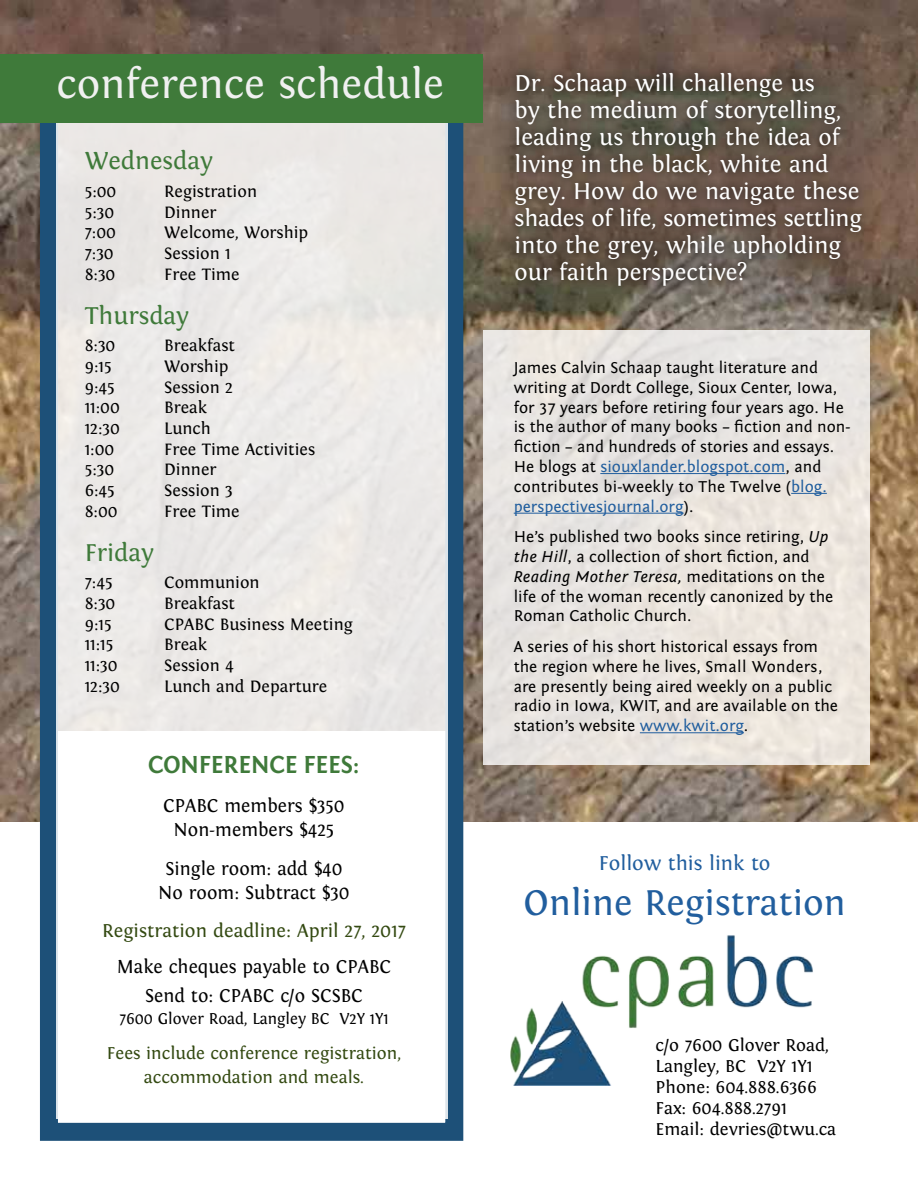
<style>
.page{position:relative;width:918px;height:1188px;background:#fff}
.page>*{position:absolute;margin:0;border:0;box-sizing:border-box;transform-origin:0 0}
.t1{font:42.75px "Fontin";color:#f0f0f0}
.t2{font:37.5px "Fontin";color:#215e9e}
.t3{font:25.5px "Fontin";color:#3f7a3a}
.t4{font:700 25.5px "Fontin Sans CR";color:#3f7a3a}
.t5{font:24px/27px "Fontin";color:#fff}
.t6{font:21px "Fontin";color:#215e9e}
.t7{font:19.5px/24px "Fontin";color:#000;text-align:center}
.t8{font:19.5px "Fontin";color:#344a12}
.t9{font:18px/21px "Fontin";color:#000}
.t10{font:18px/23.4px "Fontin";color:#344a12;text-align:center}
.t11{font:17.25px "Fontin";color:#000}
.t12{font:16.5px/19.8px "Fontin Sans CR";color:#000}
.t13{font:16.5px "Fontin";color:#000}
.s1{color:#215e9e}
.s2{font-style:italic}
</style>
<div class="page">
<img style="left:0;top:0;width:918px;height:821px">
<svg style="left:495px;top:54px;width:385px;height:250px;background:#6f5e4f"></svg>
<div style="left:483px;top:330px;width:387px;height:435px;background:#e9e4df"></div>
<div style="left:40px;top:58px;width:423px;height:1083px;border:18px solid #1d5078"></div>
<hr style="left:600px;top:473px;width:185px;height:1px;background:#215e9e">
<hr style="left:791px;top:493px;width:36px;height:1px;background:#215e9e">
<hr style="left:514px;top:513px;width:170px;height:1px;background:#215e9e">
<hr style="left:640px;top:732px;width:104px;height:1px;background:#215e9e">
<div style="left:507px;top:64px;width:363px;height:231px;background:#000;opacity:.75"></div>
<div style="left:0;top:54px;width:483px;height:68px;background:#3f7a3a"></div>
<img style="left:511px;top:935px;width:302px;height:151px">
<svg style="left:57px;top:124px;width:391px;height:995px;fill:#eeecea"></svg>
<h1 class="t1" style="left:57px;top:60px;width:389px">conference schedule</h1>
<h3 class="t3" style="left:85px;top:147px;width:130px">Wednesday</h3>
<p class="t11" style="left:85px;top:182px;width:33px">5:00</p>
<p class="t11" style="left:164px;top:182px;width:94px">Registration</p>
<p class="t11" style="left:85px;top:202px;width:31px">5:30</p>
<p class="t11" style="left:164px;top:202px;width:54px">Dinner</p>
<p class="t11" style="left:85px;top:223px;width:33px">7:00</p>
<p class="t11" style="left:164px;top:223px;width:146px">Welcome, Worship</p>
<p class="t11" style="left:85px;top:244px;width:31px">7:30</p>
<p class="t11" style="left:164px;top:244px;width:68px">Session 1</p>
<p class="t11" style="left:85px;top:264px;width:32px">8:30</p>
<p class="t11" style="left:164px;top:264px;width:77px">Free Time</p>
<h3 class="t3" style="left:85px;top:301px;width:106px">Thursday</h3>
<p class="t11" style="left:85px;top:336px;width:32px">8:30</p>
<p class="t11" style="left:164px;top:336px;width:72px">Breakfast</p>
<p class="t11" style="left:85px;top:357px;width:29px">9:15</p>
<p class="t11" style="left:164px;top:357px;width:66px">Worship</p>
<p class="t11" style="left:85px;top:377px;width:32px">9:45</p>
<p class="t11" style="left:164px;top:377px;width:70px">Session 2</p>
<p class="t11" style="left:85px;top:398px;width:37px">11:00</p>
<p class="t11" style="left:164px;top:398px;width:44px">Break</p>
<p class="t11" style="left:85px;top:419px;width:37px">12:30</p>
<p class="t11" style="left:164px;top:419px;width:48px">Lunch</p>
<p class="t11" style="left:85px;top:440px;width:31px">1:00</p>
<p class="t11" style="left:164px;top:440px;width:152px">Free Time Activities</p>
<p class="t11" style="left:85px;top:460px;width:31px">5:30</p>
<p class="t11" style="left:164px;top:460px;width:54px">Dinner</p>
<p class="t11" style="left:85px;top:481px;width:32px">6:45</p>
<p class="t11" style="left:164px;top:481px;width:70px">Session 3</p>
<p class="t11" style="left:85px;top:502px;width:34px">8:00</p>
<p class="t11" style="left:164px;top:502px;width:77px">Free Time</p>
<h3 class="t3" style="left:85px;top:538px;width:71px">Friday</h3>
<p class="t11" style="left:85px;top:573px;width:29px">7:45</p>
<p class="t11" style="left:164px;top:573px;width:97px">Communion</p>
<p class="t11" style="left:85px;top:594px;width:32px">8:30</p>
<p class="t11" style="left:164px;top:594px;width:72px">Breakfast</p>
<p class="t11" style="left:85px;top:615px;width:29px">9:15</p>
<p class="t11" style="left:164px;top:615px;width:190px">CPABC Business Meeting</p>
<p class="t11" style="left:85px;top:635px;width:30px">11:15</p>
<p class="t11" style="left:164px;top:635px;width:44px">Break</p>
<p class="t11" style="left:85px;top:656px;width:34px">11:30</p>
<p class="t11" style="left:164px;top:656px;width:71px">Session 4</p>
<p class="t11" style="left:85px;top:677px;width:37px">12:30</p>
<p class="t11" style="left:164px;top:677px;width:165px">Lunch and Departure</p>
<h3 class="t4" style="left:148px;top:751px;width:213px">CONFERENCE FEES:</h3>
<p class="t7" style="left:163px;top:794px;width:183px">CPABC members $350<br>Non-members $425</p>
<p class="t7" style="left:158px;top:857px;width:193px">Single room: add $40<br>No room: Subtract $30</p>
<p class="t8" style="left:102px;top:919px;width:305px">Registration deadline: April 27, 2017</p>
<p class="t7" style="left:117px;top:952px;width:276px;line-height:29.2px">Make cheques payable to CPABC<br>Send to: CPABC c/o SCSBC</p>
<p class="t13" style="left:119px;top:1010px;width:271px">7600 Glover Road, Langley BC V2Y 1Y1</p>
<p class="t10" style="left:107px;top:1042px;width:296px">Fees include conference registration, accommodation and meals.</p>
<p class="t5" style="left:515px;top:70px;width:349px">Dr. Schaap will challenge us<br>by the medium of storytelling, leading us through the idea of living in the black, white and grey. How do we navigate these shades of life, sometimes settling into the grey, while upholding our faith perspective?</p>
<p class="t12" style="left:514px;top:358px;width:338px">James Calvin Schaap taught literature and writing at Dordt College, Sioux Center, Iowa, for 37 years before retiring four years ago. He is the author of many books – fiction and non&shy;fiction – and hundreds of stories and essays.<br>He blogs at <span class="s1">siouxlander.blogspot.com</span>, and contributes bi-weekly to The Twelve (<span class="s1">blog. perspectivesjournal.org</span>).</p>
<p class="t12" style="left:514px;top:527px;width:321px">He’s published two books since retiring, <span class="s2">Up the Hill</span>, a collection of short fiction, and <span class="s2">Reading Mother Teresa,</span> meditations on the life of the woman recently canonized by the Roman Catholic Church.</p>
<p class="t12" style="left:514px;top:637px;width:326px">A series of his short historical essays from the region where he lives, Small Wonders, are presently being aired weekly on a public radio in Iowa, KWIT, and are available on the station’s website <span class="s1">www.kwit.org</span>.</p>
<p class="t6" style="left:599px;top:851px;width:173px">Follow this link to</p>
<h2 class="t2" style="left:524px;top:882px;width:324px">Online Registration</h2>
<p class="t9" style="left:656px;top:1035px;width:182px">c/o 7600 Glover Road,<br>Langley, BC V2Y 1Y1<br>Phone: 604.888.6366<br>Fax: 604.888.2791<br>Email: devries@twu.ca</p>
</div>
